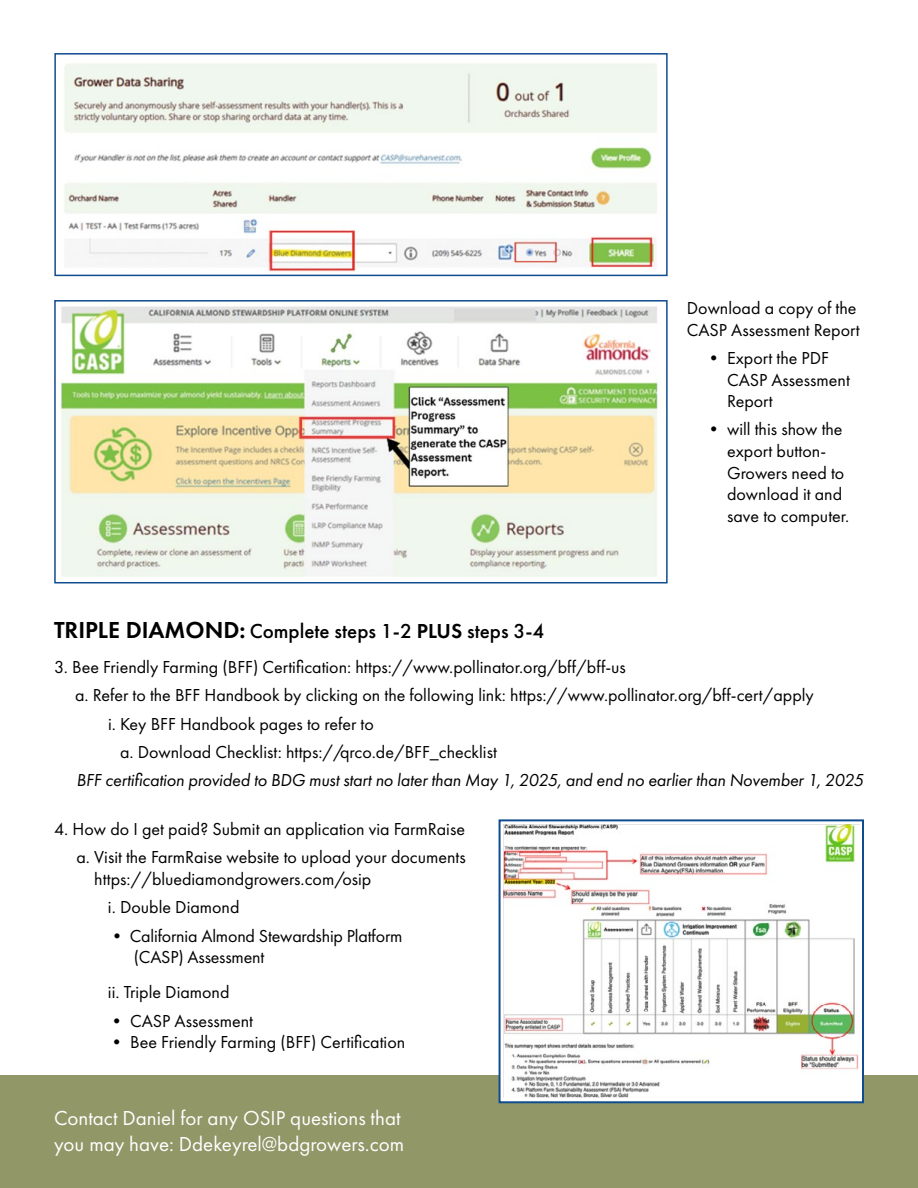
<style>
.page{position:relative;width:918px;height:1188px;background:#fff}
.page>*{position:absolute;margin:0;border:0;box-sizing:border-box;transform-origin:0 0}
.t1{font:21px/25.2px "Futura PT";color:#fff}
.t2{font:500 21px "Futura PT";color:#000}
.t3{font:18px/21.6px "Futura PT";color:#000}
.t4{font:italic 18px "Futura PT";letter-spacing:-.01em;color:#000}
.s1{font-weight:600;font-size:24px}
.s2{font-weight:600}
</style>
<div class="page">
<img style="left:64px;top:63px;width:593px;height:209px">
<div style="left:54px;top:53px;width:614px;height:223px;border:2px solid #0f4b8f"></div>
<img style="left:60px;top:306px;width:598px;height:271px">
<div style="left:54px;top:300px;width:614px;height:283px;border:2px solid #0f4b8f"></div>
<div style="left:0;top:1076px;width:918px;height:112px;background:#929768"></div>
<div style="left:499px;top:819px;width:365px;height:284px;background:#fff;border:2px solid #0f4b8f"></div>
<img style="left:503px;top:825px;width:356px;height:273px">
<p class="t3" style="left:687px;top:297px;width:174px">Download a copy of the<br>CASP Assessment Report</p>
<p class="t3" style="left:727px;top:347px;width:124px;text-indent:-22px">• Export the PDF<br>CASP Assessment<br>Report</p>
<p class="t3" style="left:727px;top:419px;width:124px;text-indent:-22px">• will this show the export button-<br>Growers need to download it and save to computer.</p>
<p class="t2" style="left:54px;top:618px;width:492px"><span class="s1">TRIPLE DIAMOND:</span> Complete steps 1-2 <span class="s2">PLUS</span> steps 3-4</p>
<p class="t3" style="left:54px;top:656px;width:573px">3. Bee Friendly Farming (BFF) Certification: https://www.pollinator.org/bff/bff-us</p>
<p class="t3" style="left:75px;top:684px;width:740px">a. Refer to the BFF Handbook by clicking on the following link: https://www.pollinator.org/bff-cert/apply</p>
<p class="t3" style="left:108px;top:713px;width:267px">i. Key BFF Handbook pages to refer to</p>
<p class="t3" style="left:120px;top:741px;width:378px">a. Download Checklist: https://qrco.de/BFF_checklist</p>
<p class="t4" style="left:77px;top:770px;width:789px">BFF certification provided to BDG must start no later than May 1, 2025, and end no earlier than November 1, 2025</p>
<p class="t3" style="left:54px;top:815px;width:413px;line-height:28.3px;text-align:right">4. How do I get paid? Submit an application via FarmRaise a. Visit the FarmRaise website to upload your documents</p>
<p class="t3" style="left:108px;top:865px;width:265px;line-height:28.3px;text-indent:-14px">https://bluediamondgrowers.com/osip i. Double Diamond</p>
<p class="t3" style="left:134px;top:925px;width:270px;text-indent:-26px">• California Almond Stewardship Platform (CASP) Assessment</p>
<p class="t3" style="left:108px;top:981px;width:123px">ii. Triple Diamond</p>
<p class="t3" style="left:108px;top:1010px;width:147px">• CASP Assessment</p>
<p class="t3" style="left:108px;top:1031px;width:299px">• Bee Friendly Farming (BFF) Certification</p>
<p class="t1" style="left:54px;top:1106px;width:352px">Contact Daniel for any OSIP questions that you may have: Ddekeyrel@bdgrowers.com</p>
</div>
